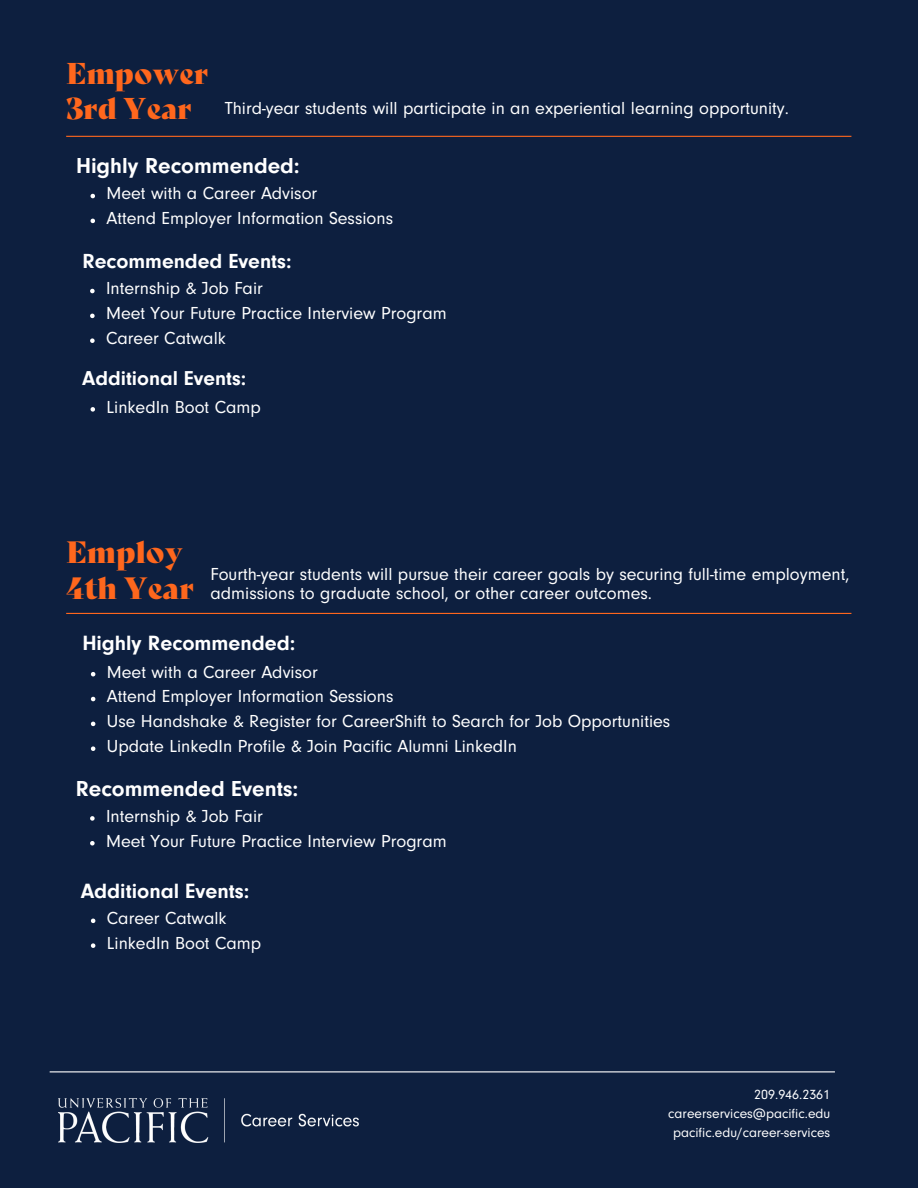
<style>
.page{position:relative;width:918px;height:1188px;background:#0d1f3f}
.page>*{position:absolute;margin:0;border:0;box-sizing:border-box;transform-origin:0 0}
.t1{font:30px/36px "Bely Display";color:#ff671d}
.t2{font:29.25px/34.8px "Bely Display";color:#ff671d}
.t3{font:700 22.5px "Neuzeit Gro";color:#fff}
.t4{font:700 21.45px "Neuzeit Gro";color:#fff}
.t5{font:700 21.15px "Neuzeit Gro";color:#fff}
.t6{font:700 20.85px "Neuzeit Gro";color:#fff}
.t7{font:18px/24.9px "Neuzeit Gro";color:#fff}
.t8{font:13.95px/19.2px "Neuzeit Gro";color:#fff;text-align:right}
</style>
<div class="page">
<hr style="left:66px;top:136px;width:785px;height:1px;background:#ff671d">
<hr style="left:66px;top:613px;width:785px;height:1px;background:#ff671d">
<hr style="left:50px;top:1071px;width:785px;height:1px;background:#fff">
<img style="left:58px;top:1099px;width:300px;height:43px">
<svg style="left:91px;top:194px;width:4px;height:4px"></svg>
<svg style="left:91px;top:219px;width:4px;height:4px"></svg>
<svg style="left:90px;top:289px;width:5px;height:4px"></svg>
<svg style="left:90px;top:314px;width:5px;height:4px"></svg>
<svg style="left:90px;top:338px;width:5px;height:5px"></svg>
<svg style="left:91px;top:407px;width:4px;height:5px"></svg>
<svg style="left:91px;top:672px;width:4px;height:4px"></svg>
<svg style="left:91px;top:697px;width:4px;height:4px"></svg>
<svg style="left:91px;top:722px;width:4px;height:4px"></svg>
<svg style="left:91px;top:746px;width:4px;height:5px"></svg>
<svg style="left:90px;top:816px;width:5px;height:5px"></svg>
<svg style="left:90px;top:841px;width:5px;height:5px"></svg>
<svg style="left:91px;top:919px;width:4px;height:4px"></svg>
<svg style="left:91px;top:943px;width:4px;height:5px"></svg>
<h2 class="t2" style="left:66px;top:56px;width:144px">Empower<br>3rd Year</h2>
<p class="t7" style="left:225px;top:98px;width:566px">Third-year students will participate in an experiential learning opportunity.</p>
<p class="t3" style="left:76px;top:158px;width:225px">Highly Recommended:</p>
<p class="t7" style="left:107px;top:184px;width:288px">Meet with a Career Advisor<br>Attend Employer Information Sessions</p>
<p class="t5" style="left:83px;top:254px;width:211px">Recommended Events:</p>
<p class="t7" style="left:106px;top:279px;width:342px">Internship &amp; Job Fair<br>Meet Your Future Practice Interview Program<br>Career Catwalk</p>
<p class="t6" style="left:82px;top:371px;width:165px">Additional Events:</p>
<p class="t7" style="left:107px;top:397px;width:156px">LinkedIn Boot Camp</p>
<h1 class="t1" style="left:66px;top:534px;width:129px">Employ<br>4th Year</h1>
<p class="t7" style="left:210px;top:567px;width:641px;line-height:19.2px">Fourth-year students will pursue their career goals by securing full-time employment, admissions to graduate school, or other career outcomes.</p>
<p class="t4" style="left:82px;top:636px;width:214px">Highly Recommended:</p>
<p class="t7" style="left:107px;top:662px;width:565px">Meet with a Career Advisor<br>Attend Employer Information Sessions<br>Use Handshake &amp; Register for CareerShift to Search for Job Opportunities Update LinkedIn Profile &amp; Join Pacific Alumni LinkedIn</p>
<p class="t3" style="left:76px;top:781px;width:224px">Recommended Events:</p>
<p class="t7" style="left:106px;top:806px;width:342px">Internship &amp; Job Fair<br>Meet Your Future Practice Interview Program</p>
<p class="t4" style="left:81px;top:884px;width:170px">Additional Events:</p>
<p class="t7" style="left:107px;top:909px;width:156px">Career Catwalk<br>LinkedIn Boot Camp</p>
<p class="t8" style="left:668px;top:1087px;width:163px">209.946.2361 careerservices@pacific.edu pacific.edu/career-services</p>
</div>
